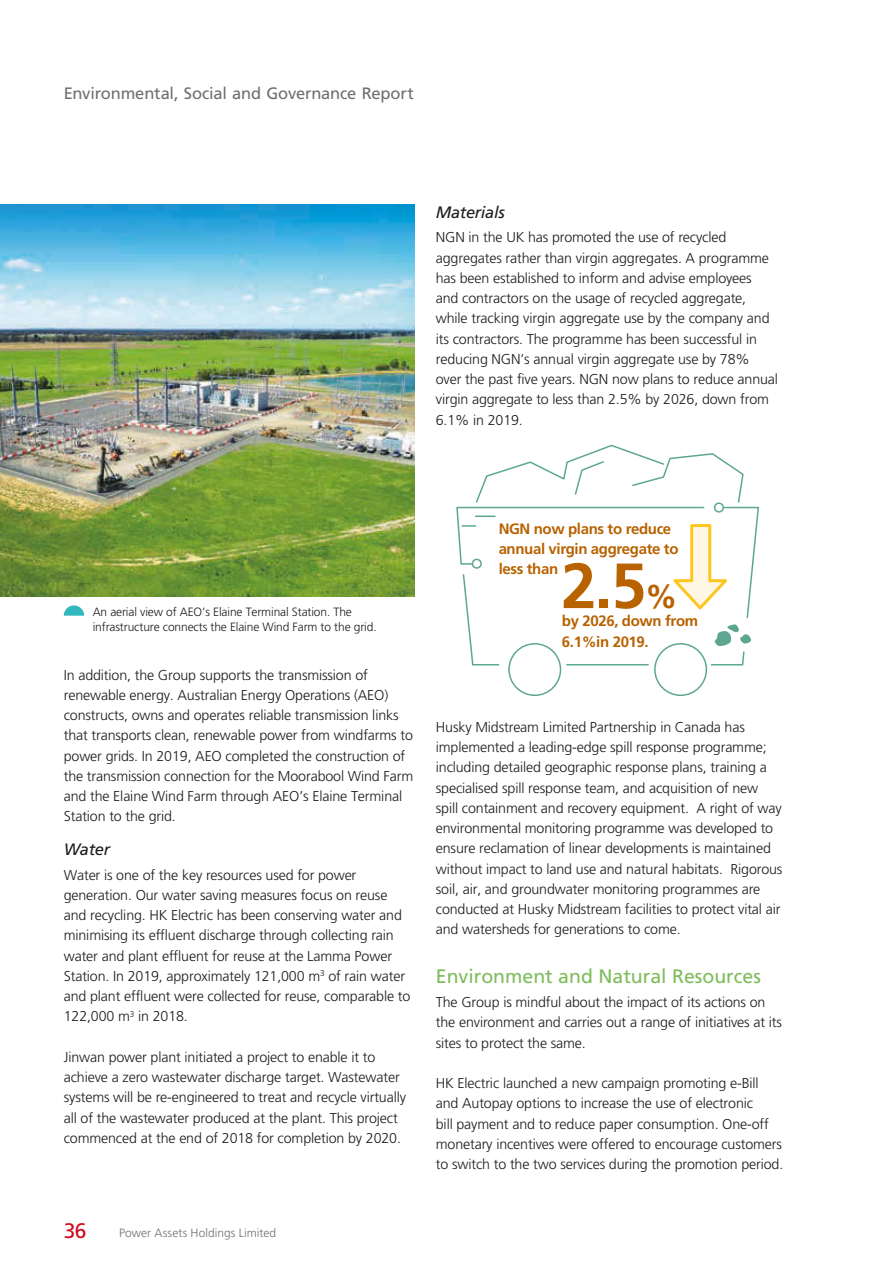
<style>
.page{position:relative;width:893px;height:1263px;background:#fff}
.page>*{position:absolute;margin:0;border:0;box-sizing:border-box;transform-origin:0 0}
.t1{font:700 63.75px "Frutiger LT Std";color:#b86200}
.t2{font:21px "Frutiger LT Std";color:#d2081d}
.t3{font:19.5px "Frutiger LT Std";color:#7ebc5a}
.t4{font:16.5px "Frutiger LT Std";letter-spacing:-.01em;color:#6f6f6f}
.t5{font:italic 16.5px "Frutiger LT Std";letter-spacing:-.02em;color:#1c1c1b}
.t6{font:700 15px/20.2px "Frutiger LT Std";letter-spacing:-.025em;color:#b86200}
.t7{font:300 14.25px/20.2px "Frutiger LT Std";letter-spacing:-.01em;color:#1c1c1b}
.t8{font:300 12px/15px "Frutiger LT Std";letter-spacing:-.01em;color:#1c1c1b}
.t9{font:300 12px "Frutiger LT Std";color:#6f6f6f}
.s1{font-size:33px}
</style>
<div class="page">
<svg style="left:64px;top:605px;width:20px;height:11px"></svg>
<img style="left:0;top:204px;width:415px;height:393px">
<div style="left:508px;top:643px;width:53px;height:53px;border:2px solid #5da792;border-radius:50%"></div>
<div style="left:654px;top:643px;width:53px;height:53px;border:2px solid #5da792;border-radius:50%"></div>
<svg style="left:456px;top:444px;width:303px;height:222px"></svg>
<p class="t4" style="left:64px;top:83px;width:352px">Environmental, Social and Governance Report</p>
<p class="t5" style="left:436px;top:202px;width:70px">Materials</p>
<p class="t7" style="left:436px;top:227px;width:344px">NGN in the UK has promoted the use of recycled aggregates rather than virgin aggregates. A programme has been established to inform and advise employees and contractors on the usage of recycled aggregate, while tracking virgin aggregate use by the company and its contractors. The programme has been successful in reducing NGN’s annual virgin aggregate use by 78% over the past five years. NGN now plans to reduce annual virgin aggregate to less than 2.5% by 2026, down from 6.1% in 2019.</p>
<p class="t8" style="left:93px;top:604px;width:285px">An aerial view of AEO’s Elaine Terminal Station. The infrastructure connects the Elaine Wind Farm to the grid.</p>
<p class="t7" style="left:64px;top:665px;width:351px">In addition, the Group supports the transmission of renewable energy. Australian Energy Operations (AEO) constructs, owns and operates reliable transmission links that transports clean, renewable power from windfarms to power grids. In 2019, AEO completed the construction of the transmission connection for the Moorabool Wind Farm and the Elaine Wind Farm through AEO’s Elaine Terminal Station to the grid.</p>
<p class="t5" style="left:64px;top:840px;width:48px">Water</p>
<p class="t7" style="left:64px;top:865px;width:348px">Water is one of the key resources used for power generation. Our water saving measures focus on reuse and recycling. HK Electric has been conserving water and minimising its effluent discharge through collecting rain water and plant effluent for reuse at the Lamma Power Station. In 2019, approximately 121,000 m<sup>3</sup> of rain water and plant effluent were collected for reuse, comparable to 122,000 m<sup>3</sup> in 2018.</p>
<p class="t7" style="left:64px;top:1047px;width:344px">Jinwan power plant initiated a project to enable it to achieve a zero wastewater discharge target. Wastewater systems will be re-engineered to treat and recycle virtually all of the wastewater produced at the plant. This project commenced at the end of 2018 for completion by 2020.</p>
<h2 class="t2" style="left:64px;top:1218px;width:24px">36</h2>
<p class="t9" style="left:119px;top:1226px;width:159px">Power Assets Holdings Limited</p>
<p class="t6" style="left:499px;top:518px;width:181px">NGN now plans to reduce annual virgin aggregate to less than</p>
<h1 class="t1" style="left:561px;top:548px;width:118px">2.5<span class="s1">%</span></h1>
<p class="t6" style="left:562px;top:611px;width:138px">by 2026, down from<br>6.1%in 2019.</p>
<p class="t7" style="left:436px;top:717px;width:348px">Husky Midstream Limited Partnership in Canada has implemented a leading-edge spill response programme; including detailed geographic response plans, training a specialised spill response team, and acquisition of new spill containment and recovery equipment. A right of way environmental monitoring programme was developed to ensure reclamation of linear developments is maintained without impact to land use and natural habitats. Rigorous soil, air, and groundwater monitoring programmes are conducted at Husky Midstream facilities to protect vital air and watersheds for generations to come.</p>
<h3 class="t3" style="left:436px;top:964px;width:327px">Environment and Natural Resources</h3>
<p class="t7" style="left:436px;top:992px;width:348px">The Group is mindful about the impact of its actions on the environment and carries out a range of initiatives at its sites to protect the same.</p>
<p class="t7" style="left:436px;top:1073px;width:349px">HK Electric launched a new campaign promoting e-Bill and Autopay options to increase the use of electronic<br>bill payment and to reduce paper consumption. One-off monetary incentives were offered to encourage customers to switch to the two services during the promotion period.</p>
</div>
